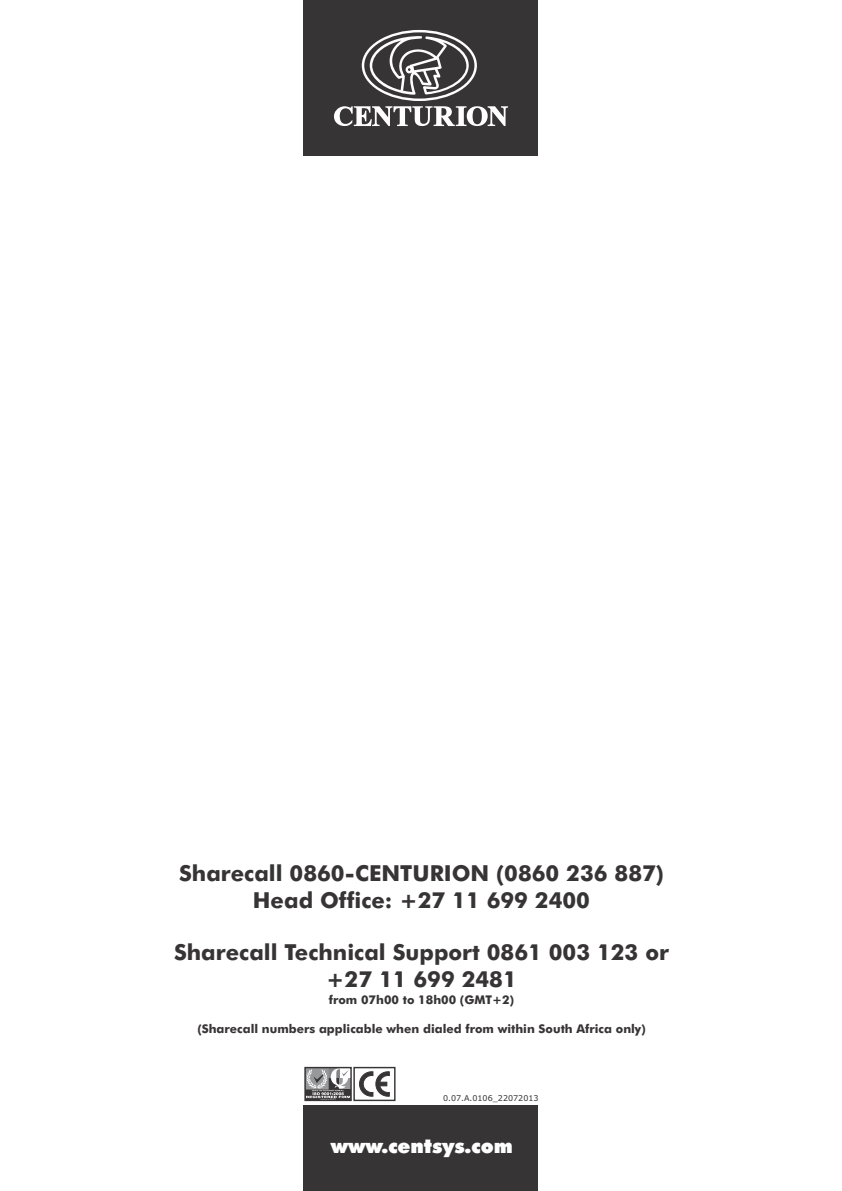
<style>
.page{position:relative;width:842px;height:1191px;background:#fff}
.page>*{position:absolute;margin:0;border:0;box-sizing:border-box;transform-origin:0 0}
.t1{font:700 22px/26.4px "Futura BT";color:#373435;text-align:center}
.t2{font:900 20px "Futura BT";color:#fefefe}
.t3{font:700 12px "Futura BT";color:#373435}
.t4{font:8px "Verdana";color:#373435}
</style>
<div class="page">
<div style="left:304px;top:0;width:234px;height:156px;background:#373435"></div>
<svg style="left:334px;top:30px;width:174px;height:96px"></svg>
<div style="left:304px;top:1105px;width:234px;height:86px;background:#373435"></div>
<div style="left:353px;top:1066px;width:42px;height:35px;background:#fefefe;border:1px solid #373435"></div>
<svg style="left:359px;top:1071px;width:31px;height:25px"></svg>
<svg style="left:306px;top:1068px;width:44px;height:31px"></svg>
<div style="left:304px;top:1066px;width:48px;height:35px;border:1px solid #373435"></div>
<p class="t1" style="left:179px;top:862px;width:486px">Sharecall 0860-CENTURION (0860 236 887)<br>Head Office: +27 11 699 2400</p>
<p class="t1" style="left:174px;top:941px;width:496px">Sharecall Technical Support 0861 003 123 or +27 11 699 2481</p>
<p class="t3" style="left:329px;top:994px;width:187px">from 07h00 to 18h00 (GMT+2)</p>
<p class="t3" style="left:197px;top:1023px;width:450px">(Sharecall numbers applicable when dialed from within South Africa only)</p>
<p class="t4" style="left:443px;top:1094px;width:97px">0.07.A.0106_22072013</p>
<p class="t2" style="left:331px;top:1137px;width:184px">www.centsys.com</p>
</div>
